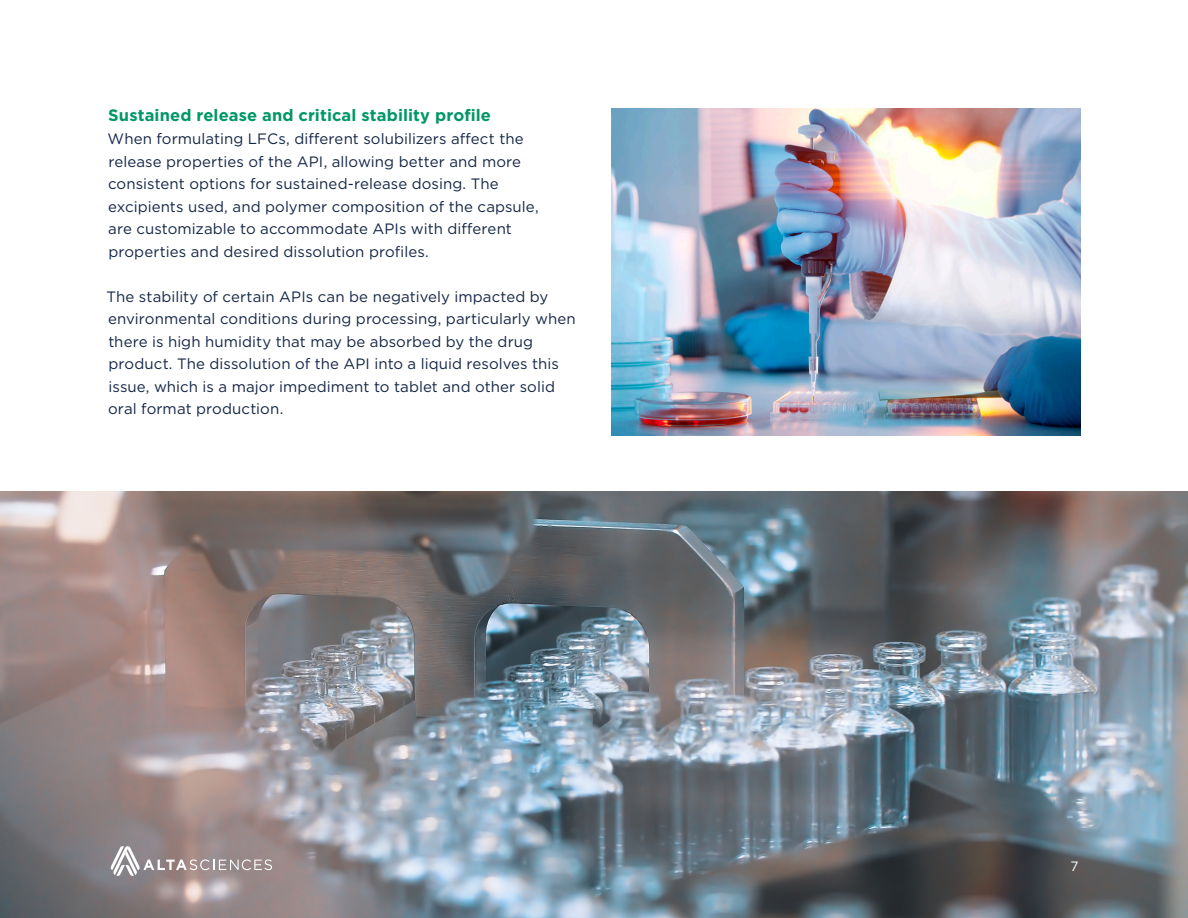
<style>
.page{position:relative;width:1188px;height:918px;background:#fff}
.page>*{position:absolute;margin:0;border:0;box-sizing:border-box;transform-origin:0 0}
.emphasis_H3{font:700 16.5px "Gotham";letter-spacing:.005em;color:#009766}
.t1{font:15px/22.5px "Gotham";letter-spacing:.005em;color:#142645}
.t2{font:13.5px "Gotham";color:#fff}
</style>
<div class="page">
<img style="left:0;top:491px;width:1188px;height:427px">
<svg style="left:108px;top:846px;width:164px;height:31px"></svg>
<img style="left:612px;top:108px;width:468px;height:327px">
<h3 class="emphasis_H3" style="left:108px;top:104px;width:384px">Sustained release and critical stability profile</h3>
<p class="t1" style="left:108px;top:127px;width:433px">When formulating LFCs, different solubilizers affect the release properties of the API, allowing better and more consistent options for sustained-release dosing. The excipients used, and polymer composition of the capsule, are customizable to accommodate APIs with different properties and desired dissolution profiles.</p>
<p class="t1" style="left:106px;top:285px;width:471px">The stability of certain APIs can be negatively impacted by environmental conditions during processing, particularly when there is high humidity that may be absorbed by the drug product. The dissolution of the API into a liquid resolves this issue, which is a major impediment to tablet and other solid oral format production.</p>
<p class="t2" style="left:1070px;top:858px;width:10px">7</p>
</div>
